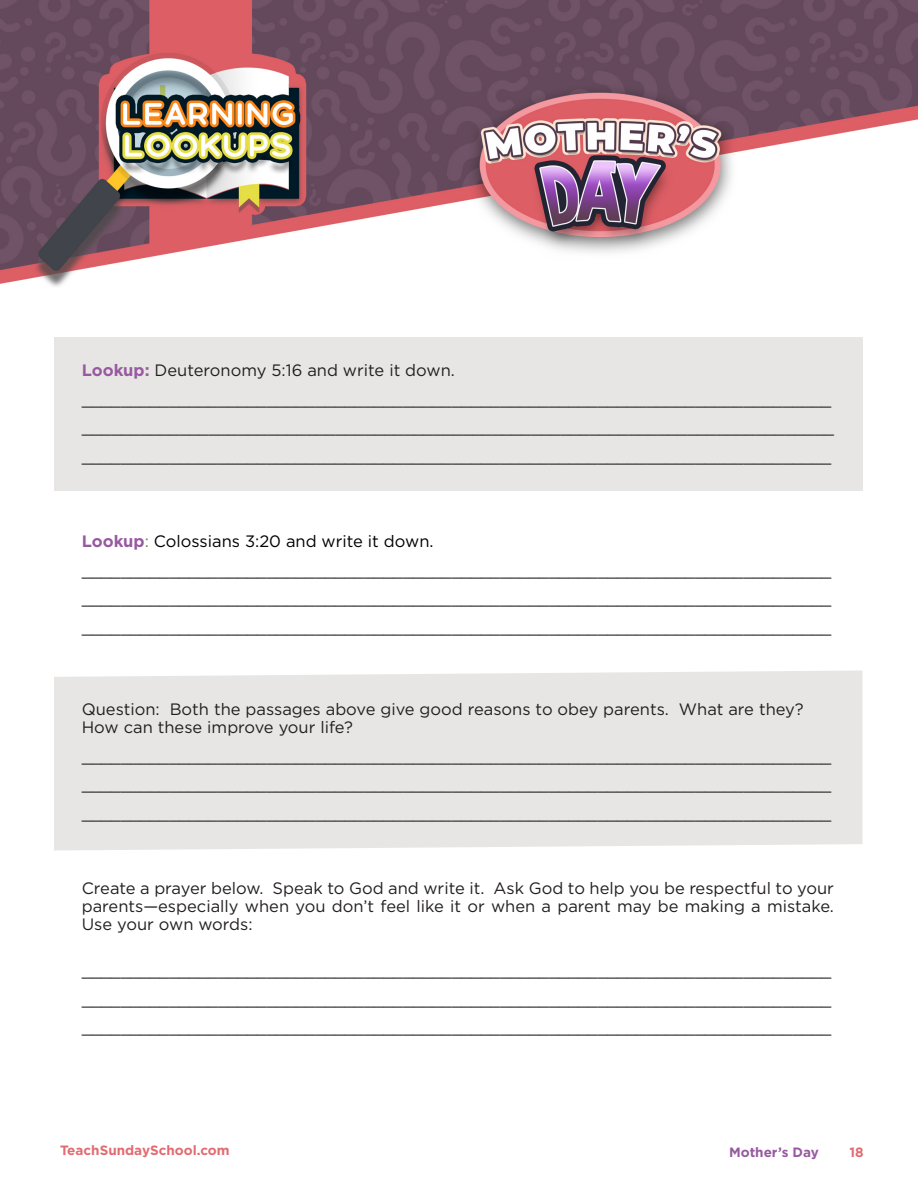
<style>
.page{position:relative;width:918px;height:1188px;background:#fff}
.page>*{position:absolute;margin:0;border:0;box-sizing:border-box;transform-origin:0 0}
.t1{font:16.5px/18px "Gotham";color:#231f20}
.t2{font:16.5px "Gotham";color:#000}
.t3{font:700 13.5px "Gotham";color:#e16c72}
.t4{font:700 13.5px "Gotham";color:#975aa0}
.s1{font-weight:700;color:#975aa0}
.s2{color:#638945}
</style>
<div class="page">
<div style="left:54px;top:670px;width:808px;height:180px;background:#e8e6e5"></div>
<div style="left:55px;top:337px;width:808px;height:153px;background:#e8e6e5"></div>
<img style="left:0;top:0;width:918px;height:287px">
<p class="t1" style="left:82px;top:361px;width:375px"><span class="s1">Lookup:</span> Deuteronomy 5:16 and write it down.</p>
<p class="t1" style="left:82px;top:389px;width:751px">_____________________________________________________________________________</p>
<p class="t1" style="left:82px;top:413px;width:754px;line-height:28.5px">_____________________________________________________________________________ _____________________________________________________________________________</p>
<p class="t2" style="left:82px;top:532px;width:353px"><span class="s1">Lookup</span><span class="s2">:</span> Colossians 3:20 and write it down.</p>
<p class="t1" style="left:82px;top:560px;width:751px">_____________________________________________________________________________</p>
<p class="t1" style="left:82px;top:589px;width:751px">_____________________________________________________________________________</p>
<p class="t1" style="left:82px;top:617px;width:751px">_____________________________________________________________________________</p>
<p class="t1" style="left:82px;top:700px;width:723px">Question: Both the passages above give good reasons to obey parents. What are they?</p>
<p class="t1" style="left:82px;top:718px;width:273px">How can these improve your life?</p>
<p class="t1" style="left:82px;top:746px;width:751px">_____________________________________________________________________________</p>
<p class="t1" style="left:82px;top:775px;width:751px">_____________________________________________________________________________</p>
<p class="t1" style="left:82px;top:803px;width:751px">_____________________________________________________________________________</p>
<p class="t1" style="left:82px;top:878px;width:754px;text-align:justify">Create a prayer below. Speak to God and write it. Ask God to help you be respectful to your parents—especially when you don’t feel like it or when a parent may be making a mistake.<br>Use your own words:</p>
<p class="t1" style="left:82px;top:961px;width:751px">_____________________________________________________________________________</p>
<p class="t1" style="left:82px;top:989px;width:751px">_____________________________________________________________________________</p>
<p class="t1" style="left:82px;top:1018px;width:751px">_____________________________________________________________________________</p>
<p class="t3" style="left:60px;top:1142px;width:171px">TeachSundaySchool.com</p>
<p class="t4" style="left:729px;top:1143px;width:91px">Mother’s Day</p>
<p class="t3" style="left:850px;top:1143px;width:16px">18</p>
</div>
